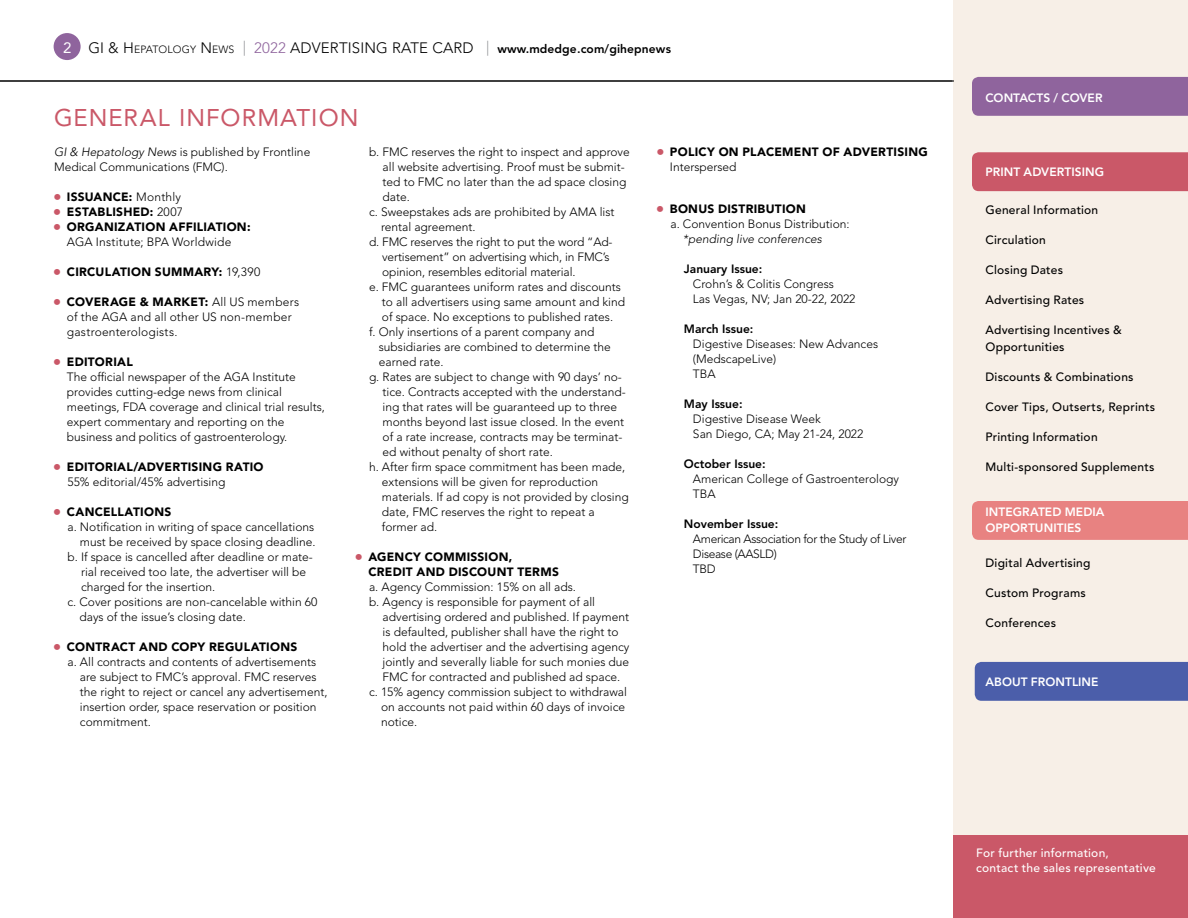
<style>
.page{position:relative;width:1188px;height:918px;background:#fff}
.page>*{position:absolute;margin:0;border:0;box-sizing:border-box;transform-origin:0 0}
.t1{font:24px "Avenir LT Std";letter-spacing:.045em;color:#ca5868}
.t2{font:15px "Avenir LT Std";color:#fff}
.t3{font:300 12px/15px "Avenir LT Std";color:#000}
.t4{font:500 12px/16.5px "Avenir LT Std";letter-spacing:.02em;color:#000}
.t5{font:900 12px/15px "Avenir LT Std";letter-spacing:.02em;color:#000}
.t6{font:800 12px "Avenir LT Std";color:#000}
.t7{font:800 12px/16.5px "Avenir LT Std";letter-spacing:.005em;color:#fff}
.t8{font:300 12px/15px "Avenir LT Std";letter-spacing:-.03em;color:#000}
.t9{font:500 12px/15px "Avenir LT Std";letter-spacing:.02em;color:#fff}
.t10{font:italic 300 12px "Avenir LT Std";color:#000}
.s1{font-weight:300;font-size:15px}
.s2{font-weight:300;font-size:10.5px}
.s3{font-weight:300;font-size:15px;color:#939598}
.s4{font-weight:300;font-size:15px;color:#8f649d}
.s5{font-style:italic}
.s6{font-family:"Universal Std Newswith Comm Pi";font-weight:400;color:#ca5868}
.s7{font-weight:300}
.s8{font-weight:900}
</style>
<div class="page">
<div style="left:953px;top:0;width:235px;height:918px;background:#f7efe7"></div>
<div style="left:953px;top:835px;width:235px;height:83px;background:#ca5868"></div>
<div style="left:972px;top:77px;width:216px;height:39px;background:#8f649d"></div>
<div style="left:972px;top:152px;width:216px;height:39px;background:#ca5868"></div>
<div style="left:972px;top:501px;width:216px;height:39px;background:#e88281"></div>
<div style="left:975px;top:662px;width:213px;height:39px;background:#4b5eaa"></div>
<div style="left:54px;top:33px;width:27px;height:27px;background:#8f649d;border-radius:50%"></div>
<hr style="left:0;top:81px;width:954px;height:1px;background:#000">
<p class="t2" style="left:63px;top:39px;width:10px">2</p>
<p class="t6" style="left:88px;top:42px;width:584px"><span class="s1">GI &amp; H</span><span class="s2">EPATOLOGY</span> <span class="s1">N</span><span class="s2">EWS</span> <span class="s3">|</span> <span class="s4">2022</span> <span class="s1">ADVERTISING RATE CARD</span> <span class="s3">|</span> www.mdedge.com/gihepnews</p>
<h1 class="t1" style="left:54px;top:104px;width:306px">GENERAL INFORMATION</h1>
<p class="t3" style="left:54px;top:144px;width:258px"><span class="s5">GI &amp; Hepatology News</span> is published by Frontline<br>Medical Communications (FMC).</p>
<p class="t5" style="left:54px;top:189px;width:129px"><span class="s6">⦁</span> ISSUANCE: <span class="s7">Monthly</span></p>
<p class="t5" style="left:54px;top:204px;width:131px"><span class="s6">⦁</span> ESTABLISHED: <span class="s7">2007</span></p>
<p class="t5" style="left:54px;top:219px;width:198px"><span class="s6">⦁</span> ORGANIZATION AFFILIATION:</p>
<p class="t3" style="left:67px;top:234px;width:166px">AGA Institute; BPA Worldwide</p>
<p class="t5" style="left:54px;top:264px;width:208px"><span class="s6">⦁</span> CIRCULATION SUMMARY: <span class="s7">19,390</span></p>
<p class="t3" style="left:67px;top:294px;width:234px;text-indent:-13px"><span class="s6">⦁</span> <span class="s8">COVERAGE &amp; MARKET:</span> All US members of the AGA and all other US non-member gastroenterologists.</p>
<p class="t3" style="left:67px;top:354px;width:260px;text-indent:-13px"><span class="s6">⦁</span> <span class="s8">EDITORIAL<br></span>The official newspaper of the AGA Institute provides cutting-edge news from clinical meetings, FDA coverage and clinical trial results, expert commentary and reporting on the business and politics of gastroenterology.</p>
<p class="t3" style="left:67px;top:459px;width:198px;text-indent:-14px"><span class="s6">⦁</span> <span class="s8">EDITORIAL/ADVERTISING RATIO<br></span>55% editorial/45% advertising</p>
<p class="t5" style="left:54px;top:504px;width:119px"><span class="s6">⦁</span> CANCELLATIONS</p>
<p class="t3" style="left:67px;top:519px;width:248px">a. Notification in writing of space cancellations</p>
<p class="t3" style="left:80px;top:534px;width:237px">must be received by space closing deadline.</p>
<p class="t3" style="left:67px;top:549px;width:247px">b. If space is cancelled after deadline or mate-</p>
<p class="t3" style="left:81px;top:564px;width:227px">rial received too late, the advertiser will be</p>
<p class="t3" style="left:81px;top:579px;width:136px">charged for the insertion.</p>
<p class="t3" style="left:67px;top:594px;width:251px">c. Cover positions are non-cancelable within 60</p>
<p class="t3" style="left:80px;top:609px;width:168px">days of the issue’s closing date.</p>
<p class="t5" style="left:54px;top:639px;width:245px"><span class="s6">⦁</span> CONTRACT AND COPY REGULATIONS</p>
<p class="t3" style="left:67px;top:654px;width:250px">a. All contracts and contents of advertisements</p>
<p class="t3" style="left:80px;top:669px;width:238px">are subject to FMC’s approval. FMC reserves</p>
<p class="t3" style="left:80px;top:684px;width:249px">the right to reject or cancel any advertisement,</p>
<p class="t3" style="left:80px;top:699px;width:238px">insertion order, space reservation or position</p>
<p class="t3" style="left:80px;top:714px;width:72px">commitment.</p>
<p class="t3" style="left:369px;top:144px;width:262px">b. FMC reserves the right to inspect and approve</p>
<p class="t3" style="left:383px;top:159px;width:244px">all website advertising. Proof must be submit-</p>
<p class="t3" style="left:383px;top:174px;width:245px">ted to FMC no later than the ad space closing</p>
<p class="t3" style="left:383px;top:189px;width:29px">date.</p>
<p class="t3" style="left:369px;top:204px;width:247px">c. Sweepstakes ads are prohibited by AMA list</p>
<p class="t3" style="left:381px;top:219px;width:96px">rental agreement.</p>
<p class="t3" style="left:369px;top:234px;width:245px">d. FMC reserves the right to put the word “Ad-</p>
<p class="t3" style="left:382px;top:249px;width:229px">vertisement” on advertising which, in FMC’s</p>
<p class="t3" style="left:382px;top:264px;width:195px">opinion, resembles editorial material.</p>
<p class="t3" style="left:369px;top:279px;width:253px">e. FMC guarantees uniform rates and discounts</p>
<p class="t3" style="left:382px;top:294px;width:245px">to all advertisers using same amount and kind</p>
<p class="t3" style="left:382px;top:309px;width:233px">of space. No exceptions to published rates.</p>
<p class="t3" style="left:369px;top:324px;width:227px">f. Only insertions of a parent company and</p>
<p class="t3" style="left:379px;top:339px;width:234px">subsidiaries are combined to determine the</p>
<p class="t3" style="left:379px;top:354px;width:66px">earned rate.</p>
<p class="t3" style="left:369px;top:369px;width:254px">g. Rates are subject to change with 90 days’ no-</p>
<p class="t3" style="left:383px;top:384px;width:245px">tice. Contracts accepted with the understand-</p>
<p class="t3" style="left:383px;top:399px;width:236px">ing that rates will be guaranteed up to three</p>
<p class="t3" style="left:383px;top:414px;width:243px">months beyond last issue closed. In the event</p>
<p class="t3" style="left:383px;top:429px;width:241px">of a rate increase, contracts may be terminat-</p>
<p class="t3" style="left:383px;top:444px;width:172px">ed without penalty of short rate.</p>
<p class="t3" style="left:369px;top:459px;width:258px">h. After firm space commitment has been made,</p>
<p class="t3" style="left:382px;top:474px;width:218px">extensions will be given for reproduction</p>
<p class="t3" style="left:382px;top:489px;width:248px">materials. If ad copy is not provided by closing</p>
<p class="t3" style="left:382px;top:504px;width:214px">date, FMC reserves the right to repeat a</p>
<p class="t3" style="left:382px;top:519px;width:57px">former ad.</p>
<p class="t5" style="left:368px;top:549px;width:192px;text-indent:-13px"><span class="s6">⦁</span> AGENCY COMMISSION,<br>CREDIT AND DISCOUNT TERMS</p>
<p class="t3" style="left:369px;top:579px;width:209px">a. Agency Commission: 15% on all ads.</p>
<p class="t3" style="left:369px;top:594px;width:228px">b. Agency is responsible for payment of all</p>
<p class="t3" style="left:383px;top:609px;width:248px">advertising ordered and published. If payment</p>
<p class="t3" style="left:383px;top:624px;width:238px">is defaulted, publisher shall have the right to</p>
<p class="t3" style="left:383px;top:639px;width:248px">hold the advertiser and the advertising agency</p>
<p class="t3" style="left:383px;top:654px;width:248px">jointly and severally liable for such monies due</p>
<p class="t3" style="left:383px;top:669px;width:239px">FMC for contracted and published ad space.</p>
<p class="t3" style="left:369px;top:684px;width:259px">c. 15% agency commission subject to withdrawal</p>
<p class="t3" style="left:381px;top:699px;width:246px">on accounts not paid within 60 days of invoice</p>
<p class="t3" style="left:381px;top:714px;width:38px">notice.</p>
<p class="t5" style="left:670px;top:144px;width:259px;text-indent:-13px"><span class="s6">⦁</span> POLICY ON PLACEMENT OF ADVERTISING<br><span class="s7">Interspersed</span></p>
<p class="t3" style="left:670px;top:201px;width:181px;text-indent:-14px"><span class="s6">⦁</span> <span class="s8">BONUS DISTRIBUTION<br></span>a. Convention Bonus Distribution:</p>
<p class="t10" style="left:683px;top:232px;width:140px">*pending live conferences</p>
<p class="t6" style="left:684px;top:262px;width:80px">January Issue:</p>
<p class="t3" style="left:693px;top:276px;width:164px">Crohn’s &amp; Colitis Congress<br>Las Vegas, NV; Jan 20-22, 2022</p>
<p class="t6" style="left:684px;top:322px;width:71px">March Issue:</p>
<p class="t3" style="left:693px;top:336px;width:187px">Digestive Diseases: New Advances (MedscapeLive)<br>TBA</p>
<p class="t6" style="left:684px;top:397px;width:60px">May Issue:</p>
<p class="t3" style="left:693px;top:411px;width:172px">Digestive Disease Week<br>San Diego, CA; May 21-24, 2022</p>
<p class="t6" style="left:684px;top:457px;width:83px">October Issue:</p>
<p class="t3" style="left:693px;top:471px;width:208px">American College of Gastroenterology<br>TBA</p>
<p class="t6" style="left:684px;top:517px;width:96px">November Issue:</p>
<p class="t8" style="left:693px;top:531px;width:215px">American Association for the Study of Liver<br>Disease (AASLD)<br>TBD</p>
<p class="t7" style="left:986px;top:89px;width:119px">CONTACTS / COVER</p>
<p class="t7" style="left:986px;top:164px;width:120px">PRINT ADVERTISING</p>
<p class="t4" style="left:986px;top:202px;width:114px">General Information</p>
<p class="t4" style="left:986px;top:232px;width:62px">Circulation</p>
<p class="t4" style="left:986px;top:262px;width:79px">Closing Dates</p>
<p class="t4" style="left:986px;top:292px;width:100px">Advertising Rates</p>
<p class="t4" style="left:986px;top:322px;width:138px">Advertising Incentives &amp;<br>Opportunities</p>
<p class="t4" style="left:986px;top:369px;width:150px">Discounts &amp; Combinations</p>
<p class="t4" style="left:986px;top:399px;width:171px">Cover Tips, Outserts, Reprints</p>
<p class="t4" style="left:986px;top:429px;width:114px">Printing Information</p>
<p class="t4" style="left:986px;top:459px;width:171px">Multi-sponsored Supplements</p>
<p class="t7" style="left:986px;top:504px;width:121px">INTEGRATED MEDIA<br>OPPORTUNITIES</p>
<p class="t4" style="left:986px;top:555px;width:106px">Digital Advertising</p>
<p class="t4" style="left:986px;top:585px;width:102px">Custom Programs</p>
<p class="t4" style="left:986px;top:615px;width:72px">Conferences</p>
<p class="t7" style="left:986px;top:673px;width:115px">ABOUT FRONTLINE</p>
<p class="t9" style="left:976px;top:846px;width:181px">For further information,<br>contact the sales representative</p>
</div>
